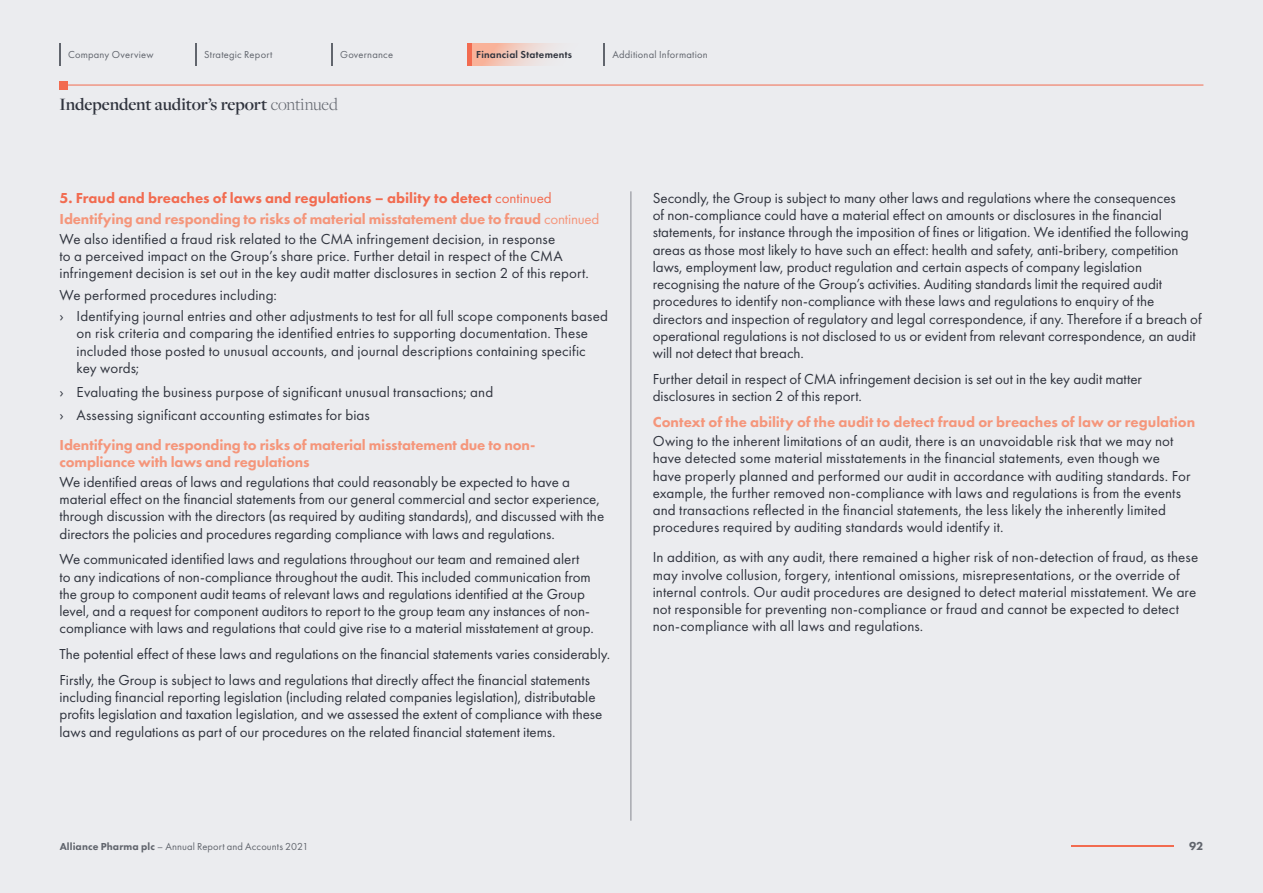
<style>
.page{position:relative;width:1263px;height:893px;background:#ebecef}
.page>*{position:absolute;margin:0;border:0;box-sizing:border-box;transform-origin:0 0}
.t1{font:600 18px "Freight Disp Pro";letter-spacing:-.01em;color:#30343e}
.t2{font:15px/17.2px "Futura PT";color:#30343e}
.t3{font:800 15px/21.5px "Futura PT";letter-spacing:-.01em;color:#f5967b}
.t4{font:800 12px "Futura PT";color:#61656d}
.t5{font:10.5px "Futura PT";letter-spacing:.02em;color:#61656d}
.t6{font:600 10.5px "Futura PT";letter-spacing:.025em;color:#30343e}
.s1{font-weight:300;color:#61656d}
.s2{color:#f26b50}
.s3{font-weight:400;color:#f26b50}
.s4{font-weight:400}
.s5{font-weight:800}
</style>
<div class="page">
<hr style="left:631px;top:191px;width:1px;height:630px;background:#858890">
<hr style="left:1071px;top:846px;width:103px;height:1px;background:#f26b50">
<hr style="left:68px;top:85px;width:1135px;height:1px;background:#f26b50">
<div style="left:60px;top:81px;width:8px;height:8px;background:#f26b50"></div>
<svg style="left:472px;top:43px;width:81px;height:22px"></svg>
<hr style="left:468px;top:43px;width:4px;height:22px;background:#f26b50">
<svg style="left:60px;top:43px;width:1px;height:22px"></svg>
<svg style="left:332px;top:43px;width:1px;height:22px"></svg>
<svg style="left:196px;top:43px;width:1px;height:22px"></svg>
<svg style="left:604px;top:43px;width:1px;height:22px"></svg>
<p class="t5" style="left:68px;top:48px;width:87px">Company Overview</p>
<p class="t5" style="left:204px;top:48px;width:70px">Strategic Report</p>
<p class="t5" style="left:340px;top:48px;width:54px">Governance</p>
<p class="t6" style="left:476px;top:47px;width:97px">Financial Statements</p>
<p class="t5" style="left:612px;top:48px;width:97px">Additional Information</p>
<p class="t1" style="left:60px;top:92px;width:280px">Independent auditor’s report <span class="s1">continued</span></p>
<p class="t3" style="left:60px;top:187px;width:541px"><span class="s2">5. Fraud and breaches of laws and regulations – ability to detect</span> <span class="s3">continued<br></span>Identifying and responding to risks of material misstatement due to fraud <span class="s4">continued</span></p>
<p class="t2" style="left:60px;top:230px;width:531px">We also identified a fraud risk related to the CMA infringement decision, in response<br>to a perceived impact on the Group’s share price. Further detail in respect of the CMA infringement decision is set out in the key audit matter disclosures in section 2 of this report.</p>
<p class="t2" style="left:60px;top:284px;width:550px;line-height:21.5px">We performed procedures including:<br>› Identifying journal entries and other adjustments to test for all full scope components based</p>
<p class="t2" style="left:77px;top:325px;width:513px">on risk criteria and comparing the identified entries to supporting documentation. These included those posted to unusual accounts, and journal descriptions containing specific key words;</p>
<p class="t2" style="left:60px;top:380px;width:435px;line-height:23.7px">› Evaluating the business purpose of significant unusual transactions; and › Assessing significant accounting estimates for bias</p>
<p class="t3" style="left:60px;top:436px;width:477px;line-height:17.2px">Identifying and responding to risks of material misstatement due to non&shy;compliance with laws and regulations</p>
<p class="t2" style="left:60px;top:473px;width:546px">We identified areas of laws and regulations that could reasonably be expected to have a material effect on the financial statements from our general commercial and sector experience, through discussion with the directors (as required by auditing standards), and discussed with the directors the policies and procedures regarding compliance with laws and regulations.</p>
<p class="t2" style="left:60px;top:551px;width:536px">We communicated identified laws and regulations throughout our team and remained alert to any indications of non-compliance throughout the audit. This included communication from the group to component audit teams of relevant laws and regulations identified at the Group level, and a request for component auditors to report to the group team any instances of non&shy;compliance with laws and regulations that could give rise to a material misstatement at group.</p>
<p class="t2" style="left:60px;top:641px;width:552px;line-height:25.8px">The potential effect of these laws and regulations on the financial statements varies considerably.<br>Firstly, the Group is subject to laws and regulations that directly affect the financial statements</p>
<p class="t2" style="left:60px;top:688px;width:544px">including financial reporting legislation (including related companies legislation), distributable profits legislation and taxation legislation, and we assessed the extent of compliance with these laws and regulations as part of our procedures on the related financial statement items.</p>
<p class="t2" style="left:653px;top:189px;width:550px">Secondly, the Group is subject to many other laws and regulations where the consequences<br>of non-compliance could have a material effect on amounts or disclosures in the financial statements, for instance through the imposition of fines or litigation. We identified the following areas as those most likely to have such an effect: health and safety, anti-bribery, competition laws, employment law, product regulation and certain aspects of company legislation recognising the nature of the Group’s activities. Auditing standards limit the required audit procedures to identify non-compliance with these laws and regulations to enquiry of the directors and inspection of regulatory and legal correspondence, if any. Therefore if a breach of operational regulations is not disclosed to us or evident from relevant correspondence, an audit will not detect that breach.</p>
<p class="t2" style="left:653px;top:370px;width:491px">Further detail in respect of CMA infringement decision is set out in the key audit matter disclosures in section 2 of this report.</p>
<p class="t3" style="left:653px;top:411px;width:544px">Context of the ability of the audit to detect fraud or breaches of law or regulation</p>
<p class="t2" style="left:653px;top:432px;width:539px">Owing to the inherent limitations of an audit, there is an unavoidable risk that we may not have detected some material misstatements in the financial statements, even though we have properly planned and performed our audit in accordance with auditing standards. For example, the further removed non-compliance with laws and regulations is from the events and transactions reflected in the financial statements, the less likely the inherently limited procedures required by auditing standards would identify it.</p>
<p class="t2" style="left:653px;top:549px;width:547px">In addition, as with any audit, there remained a higher risk of non-detection of fraud, as these may involve collusion, forgery, intentional omissions, misrepresentations, or the override of internal controls. Our audit procedures are designed to detect material misstatement. We are not responsible for preventing non-compliance or fraud and cannot be expected to detect non-compliance with all laws and regulations.</p>
<p class="t5" style="left:60px;top:840px;width:250px"><span class="s5">Alliance Pharma plc</span> – Annual Report and Accounts 2021</p>
<p class="t4" style="left:1189px;top:839px;width:16px">92</p>
</div>
